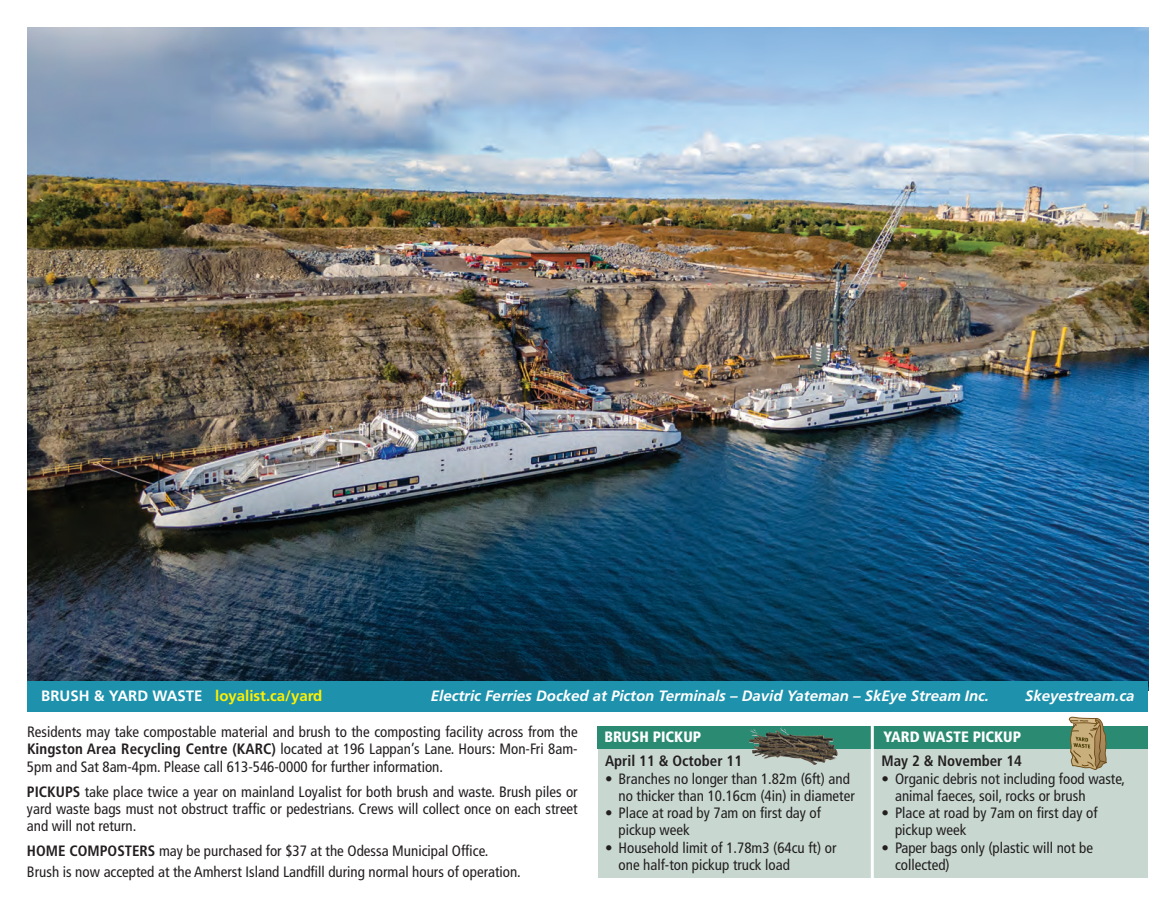
<style>
.page{position:relative;width:1175px;height:905px;background:#fff}
.page>*{position:absolute;margin:0;border:0;box-sizing:border-box;transform-origin:0 0}
.t1{font:condensed 15px/17.2px "Frutiger LT Std";color:#231f20}
.t2{font:italic 700 15px "Frutiger LT Std";color:#fff}
.t3{font:700 condensed 15px "Frutiger LT Std";color:#231f20}
.t4{font:700 15px "Frutiger LT Std";color:#fff101}
.t5{font:900 condensed 15px "Frutiger LT Std";color:#fff}
.s1{color:#fff}
.s2{font-weight:700}
</style>
<div class="page">
<div style="left:598px;top:747px;width:550px;height:131px;background:#c8d8d1"></div>
<img style="left:27px;top:27px;width:1121px;height:663px">
<div style="left:27px;top:681px;width:1120px;height:30px;background:#1e92ac"></div>
<div style="left:597px;top:726px;width:550px;height:22px;background:#2a8b72"></div>
<hr style="left:870px;top:726px;width:3px;height:152px;background:#fff">
<img style="left:781px;top:726px;width:56px;height:34px">
<svg style="left:1069px;top:717px;width:37px;height:52px;background:#ab9669"></svg>
<p class="t4" style="left:41px;top:689px;width:283px"><span class="s1">BRUSH &amp; YARD WASTE</span> loyalist.ca/yard</p>
<p class="t2" style="left:431px;top:689px;width:559px">Electric Ferries Docked at Picton Terminals – David Yateman – SkEye Stream Inc.</p>
<p class="t2" style="left:1025px;top:689px;width:111px">Skeyestream.ca</p>
<p class="t1" style="left:27px;top:724px;width:552px;text-align:justify">Residents may take compostable material and brush to the composting facility across from the <span class="s2">Kingston Area Recycling Centre (KARC)</span> located at 196 Lappan’s Lane. Hours: Mon-Fri 8am-5pm and Sat 8am-4pm. Please call 613-546-0000 for further information.</p>
<p class="t1" style="left:27px;top:783px;width:552px;text-align:justify"><span class="s2">PICKUPS</span> take place twice a year on mainland Loyalist for both brush and waste. Brush piles or yard waste bags must not obstruct traffic or pedestrians. Crews will collect once on each street and will not return.</p>
<p class="t1" style="left:27px;top:841px;width:495px;line-height:21px"><span class="s2">HOME COMPOSTERS</span> may be purchased for $37 at the Odessa Municipal Office.<br>Brush is now accepted at the Amherst Island Landfill during normal hours of operation.</p>
<p class="t5" style="left:604px;top:730px;width:98px">BRUSH PICKUP</p>
<p class="t5" style="left:883px;top:730px;width:139px">YARD WASTE PICKUP</p>
<p class="t3" style="left:605px;top:755px;width:139px">April 11 &amp; October 11</p>
<p class="t1" style="left:618px;top:771px;width:238px;text-indent:-14px">• Branches no longer than 1.82m (6ft) and no thicker than 10.16cm (4in) in diameter</p>
<p class="t1" style="left:618px;top:805px;width:204px;text-indent:-14px">• Place at road by 7am on first day of pickup week</p>
<p class="t1" style="left:618px;top:840px;width:219px;text-indent:-14px">• Household limit of 1.78m3 (64cu ft) or one half-ton pickup truck load</p>
<p class="t3" style="left:881px;top:755px;width:142px">May 2 &amp; November 14</p>
<p class="t1" style="left:895px;top:771px;width:231px;text-indent:-14px">• Organic debris not including food waste, animal faeces, soil, rocks or brush</p>
<p class="t1" style="left:895px;top:805px;width:204px;text-indent:-14px">• Place at road by 7am on first day of pickup week</p>
<p class="t1" style="left:895px;top:840px;width:199px;text-indent:-14px">• Paper bags only (plastic will not be collected)</p>
</div>
